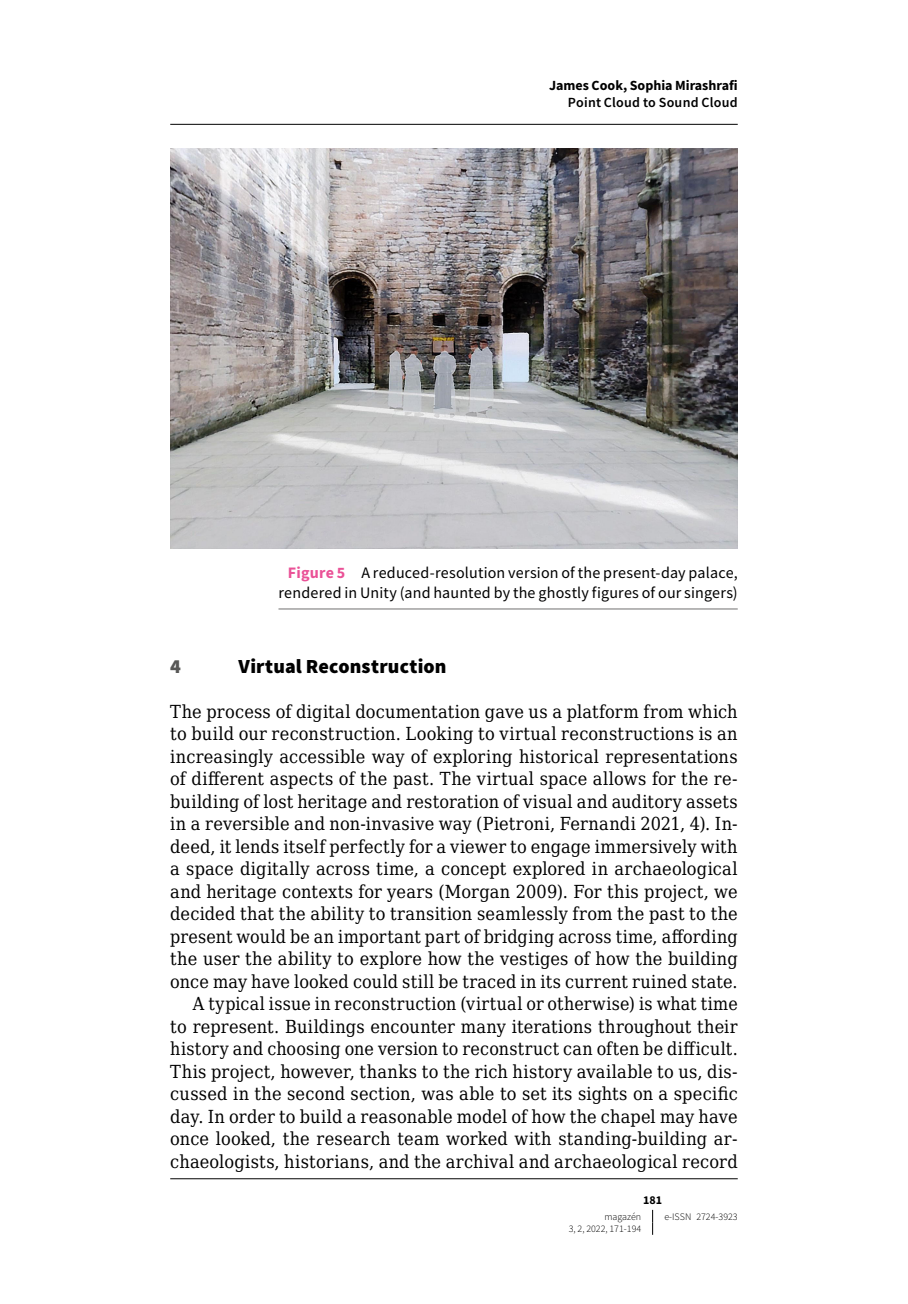
<style>
.page{position:relative;width:908px;height:1304px;background:#fff}
.page>*{position:absolute;margin:0;border:0;box-sizing:border-box;transform-origin:0 0}
.t1{font:900 20px "Source Sans Pro";letter-spacing:.01em;color:#000}
.t2{font:900 20px "Source Sans Pro";color:#575756}
.t3{font:18px/22.4px "DejaVu Serif Condensed";letter-spacing:.01em;color:#000;text-align:right}
.t4{font:16px/20px "Source Sans Pro";letter-spacing:.01em;color:#000;text-align:center}
.t5{font:700 14px "Source Sans Pro";color:#000}
.t6{font:600 14px "Source Sans Pro";letter-spacing:.015em;color:#000}
.t7{font:700 12px "Source Sans Pro";color:#000}
.t8{font:300 10px "Source Sans Pro";color:#000}
.s1{font-weight:700;color:#ea5297}
</style>
<div class="page">
<svg style="left:652px;top:1210px;width:1px;height:25px"></svg>
<img style="left:170px;top:148px;width:567px;height:401px">
<hr style="left:278px;top:609px;width:459px;height:1px;background:#706f6f">
<hr style="left:170px;top:124px;width:567px;height:1px;background:#000">
<hr style="left:170px;top:1178px;width:567px;height:1px;background:#000">
<p class="t5" style="left:549px;top:76px;width:190px">James Cook, Sophia Mirashrafi</p>
<p class="t6" style="left:567px;top:94px;width:171px">Point Cloud to Sound Cloud</p>
<p class="t4" style="left:278px;top:562px;width:460px"><span class="s1">Figure 5</span> A reduced-resolution version of the present-day palace, rendered in Unity (and haunted by the ghostly figures of our singers)</p>
<p class="t2" style="left:170px;top:652px;width:12px">4</p>
<p class="t1" style="left:238px;top:652px;width:210px">Virtual Reconstruction</p>
<p class="t3" style="left:170px;top:700px;width:568px">The process of digital documentation gave us a platform from which to build our reconstruction. Looking to virtual reconstructions is an increasingly accessible way of exploring historical representations of different aspects of the past. The virtual space allows for the re&shy;building of lost heritage and restoration of visual and auditory assets in a reversible and non-invasive way (Pietroni, Fernandi 2021, 4). In&shy;deed, it lends itself perfectly for a viewer to engage immersively with a space digitally across time, a concept explored in archaeological and heritage contexts for years (Morgan 2009). For this project, we decided that the ability to transition seamlessly from the past to the present would be an important part of bridging across time, affording the user the ability to explore how the vestiges of how the building once may have looked could still be traced in its current ruined state.<br>A typical issue in reconstruction (virtual or otherwise) is what time<br>to represent. Buildings encounter many iterations throughout their history and choosing one version to reconstruct can often be difficult.<br>This project, however, thanks to the rich history available to us, dis&shy;cussed in the second section, was able to set its sights on a specific day. In order to build a reasonable model of how the chapel may have once looked, the research team worked with standing-building ar&shy;chaeologists, historians, and the archival and archaeological record</p>
<p class="t7" style="left:642px;top:1192px;width:21px">181</p>
<p class="t8" style="left:604px;top:1210px;width:38px">magazén</p>
<p class="t8" style="left:664px;top:1210px;width:75px">e-ISSN 2724-3923</p>
<p class="t8" style="left:568px;top:1223px;width:74px">3, 2, 2022, 171-194</p>
</div>
